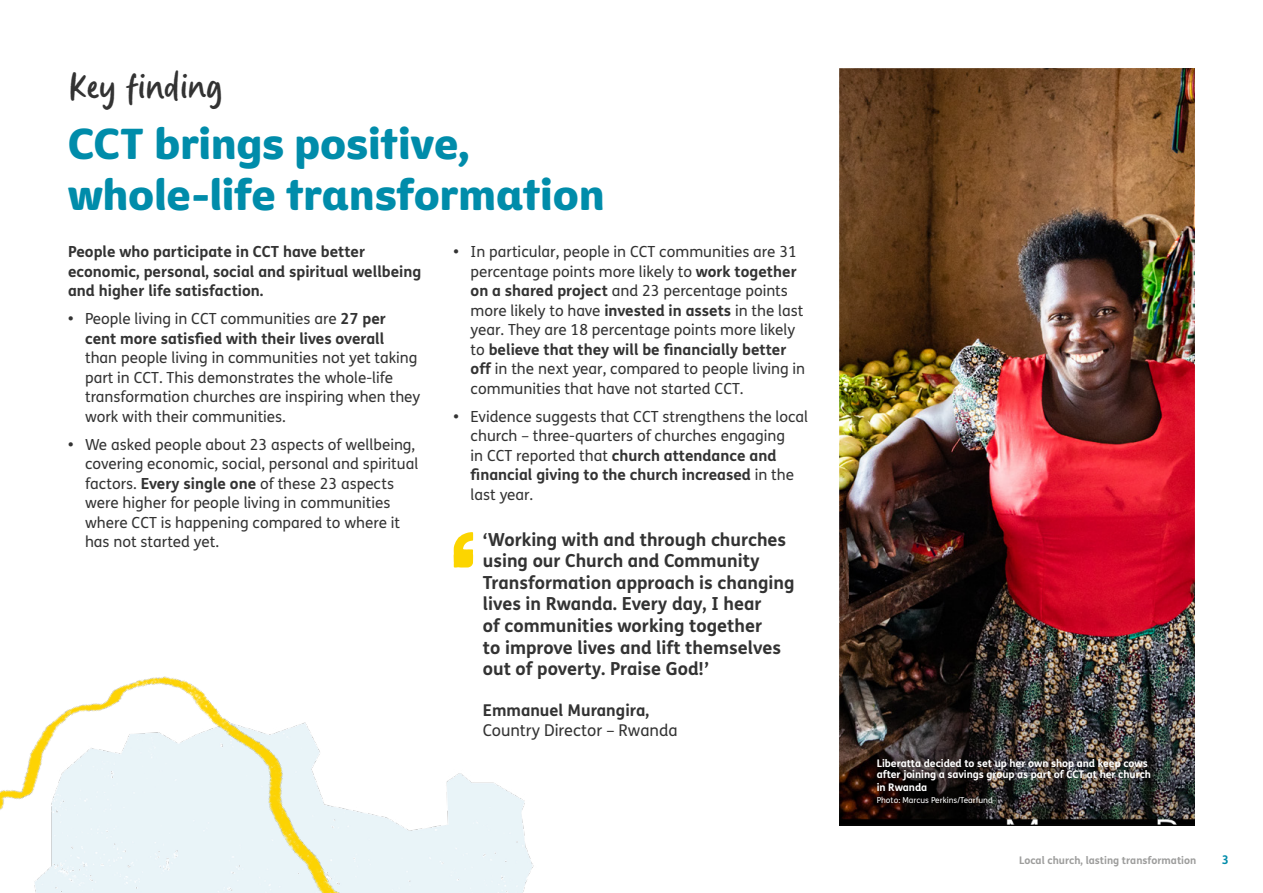
<style>
.page{position:relative;width:1263px;height:893px;background:#fff}
.page>*{position:absolute;margin:0;border:0;box-sizing:border-box;transform-origin:0 0}
.Heading_1{font:42px/51px "Tearfund Sans";color:#008caa}
.t1{font:40.5px "Gander";letter-spacing:-.005em;color:#333}
.t2{font:700 18px/21.6px "FS Me";color:#333}
.t3{font:16.2px/19.5px "FS Me";color:#333}
.Body_Number_bullet{font:15.3px/19.5px "FS Me";color:#333}
.Body_10_2pt{font:700 15.3px/19.5px "FS Me";color:#333}
.t4{font:700 12px "FS Me";color:#008caa}
.t5{font:700 10.5px/11.2px "FS Me";letter-spacing:-.005em;color:#fff}
.t6{font:700 10.5px "FS Me";color:#9d9d9c}
.t7{font:8.25px "FS Me";color:#fff}
.s1{font-weight:700}
</style>
<div class="page">
<svg style="left:454px;top:532px;width:19px;height:36px"></svg>
<img style="left:355px;top:773px;width:179px;height:120px">
<img style="left:0;top:676px;width:355px;height:217px">
<img style="left:839px;top:68px;width:356px;height:757px">
<p class="t1" style="left:68px;top:63px;width:156px">Key finding</p>
<h1 class="Heading_1" style="left:68px;top:114px;width:538px">CCT brings positive, whole-life transformation</h1>
<p class="Body_10_2pt" style="left:68px;top:241px;width:355px">People who participate in CCT have better economic, personal, social and spiritual wellbeing and higher life satisfaction.</p>
<p class="Body_Number_bullet" style="left:85px;top:309px;width:337px;text-indent:-17px"><span class="s1">•</span> People living in CCT communities are <span class="s1">27 per cent more satisfied with their lives overall </span>than people living in communities not yet taking part in CCT. This demonstrates the whole-life transformation churches are inspiring when they work with their communities.</p>
<p class="Body_Number_bullet" style="left:85px;top:434px;width:335px;text-indent:-17px"><span class="s1">•</span> We asked people about 23 aspects of wellbeing, covering economic, social, personal and spiritual factors. <span class="s1">Every single one</span> of these 23 aspects were higher for people living in communities where CCT is happening compared to where it has not started yet.</p>
<p class="Body_Number_bullet" style="left:471px;top:242px;width:336px;text-indent:-17px"><span class="s1">•</span> In particular, people in CCT communities are 31 percentage points more likely to <span class="s1">work together on a shared project</span> and 23 percentage points more likely to have <span class="s1">invested in assets</span> in the last year. They are 18 percentage points more likely to <span class="s1">believe that they will be financially better off</span> in the next year, compared to people living in communities that have not started CCT.</p>
<p class="Body_Number_bullet" style="left:471px;top:406px;width:339px;text-indent:-17px"><span class="s1">•</span> Evidence suggests that CCT strengthens the local church – three-quarters of churches engaging<br>in CCT reported that <span class="s1">church attendance and financial giving to the church increased</span> in the last year.</p>
<p class="t2" style="left:483px;top:527px;width:313px">‘Working with and through churches using our Church and Community Transformation approach is changing lives in Rwanda. Every day, I hear<br>of communities working together<br>to improve lives and lift themselves out of poverty. Praise God!’</p>
<p class="t3" style="left:483px;top:701px;width:196px"><span class="s1">Emmanuel Murangira,<br></span>Country Director – Rwanda</p>
<p class="t5" style="left:877px;top:757px;width:276px">Liberatta decided to set up her own shop and keep cows after joining a savings group as part of CCT at her church</p>
<p class="t5" style="left:877px;top:781px;width:52px">in Rwanda</p>
<p class="t7" style="left:877px;top:794px;width:118px">Photo: Marcus Perkins/Tearfund</p>
<p class="t6" style="left:1019px;top:852px;width:179px">Local church, lasting transformation</p>
<p class="t4" style="left:1222px;top:851px;width:9px">3</p>
</div>
